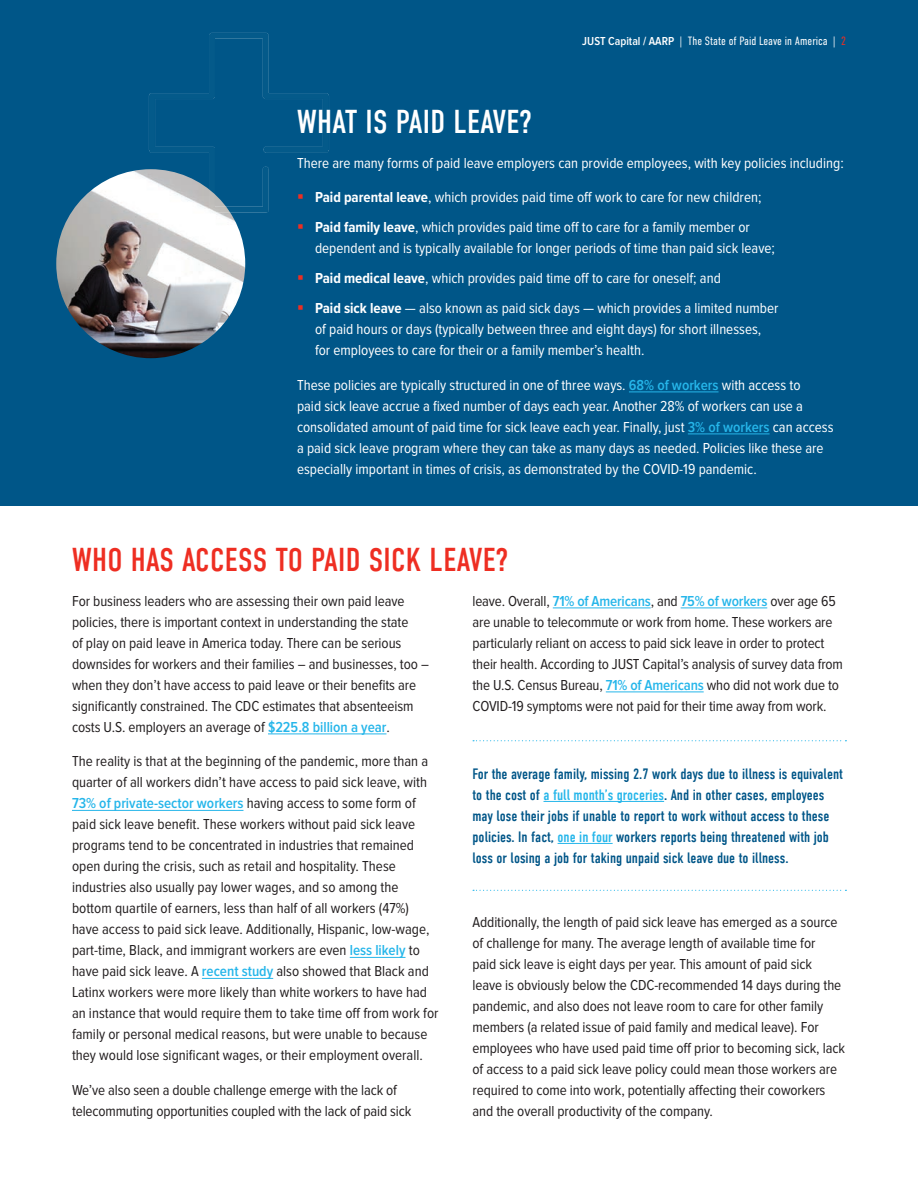
<style>
.page{position:relative;width:918px;height:1188px;background:#fff}
.page>*{position:absolute;margin:0;border:0;box-sizing:border-box;transform-origin:0 0}
.t1{font:33px "DIN Condensed";letter-spacing:.01em;color:#ee2e22}
.t2{font:33px "DIN Condensed";letter-spacing:.01em;color:#fff}
.t3{font:15px/21px "Proxima Nova Cond";letter-spacing:-.005em;color:#231f20}
.t4{font:15px/21px "Proxima Nova Cond";color:#fff}
.t5{font:15px/21px "DIN Condensed";color:#005688}
.t6{font:300 12px "DIN Condensed";color:#fff}
.s1{font-family:"Proxima Nova Cond";font-weight:600}
.s2{color:#ee2e22}
.s3{font-weight:700}
.s4{font-weight:600;color:#26b6ea}
.s5{color:#26b6ea}
</style>
<div class="page">
<div style="left:0;top:0;width:918px;height:506px;background:#005688"></div>
<hr style="left:629px;top:392px;width:90px;height:1px;background:#26b6ea">
<hr style="left:688px;top:434px;width:82px;height:1px;background:#26b6ea">
<img style="left:56px;top:169px;width:189px;height:189px;border-radius:94px">
<hr style="left:268px;top:734px;width:118px;height:1px;background:#26b6ea">
<hr style="left:72px;top:810px;width:171px;height:1px;background:#26b6ea">
<hr style="left:350px;top:957px;width:56px;height:1px;background:#26b6ea">
<hr style="left:202px;top:978px;width:71px;height:1px;background:#26b6ea">
<hr style="left:553px;top:608px;width:98px;height:1px;background:#26b6ea">
<hr style="left:681px;top:608px;width:86px;height:1px;background:#26b6ea">
<hr style="left:606px;top:692px;width:98px;height:1px;background:#26b6ea">
<svg style="left:473px;top:740px;width:373px;height:1px"></svg>
<svg style="left:473px;top:890px;width:373px;height:1px"></svg>
<hr style="left:544px;top:801px;width:120px;height:1px;background:#26b6ea">
<hr style="left:558px;top:843px;width:55px;height:1px;background:#26b6ea">
<img style="left:142px;top:32px;width:187px;height:189px">
<svg style="left:298px;top:195px;width:5px;height:4px"></svg>
<p class="t6" style="left:582px;top:35px;width:265px"><span class="s1">JUST Capital / AARP</span> | The State of Paid Leave in America | <span class="s2">2</span></p>
<h1 class="t2" style="left:297px;top:104px;width:236px">WHAT IS PAID LEAVE?</h1>
<p class="t4" style="left:297px;top:153px;width:548px">There are many forms of paid leave employers can provide employees, with key policies including:</p>
<p class="t4" style="left:315px;top:183px;width:448px;line-height:30px"><span class="s3">Paid parental leave</span>, which provides paid time off work to care for new children;<br><span class="s3">Paid family leave</span>, which provides paid time off to care for a family member or</p>
<p class="t4" style="left:315px;top:234px;width:465px;line-height:30px">dependent and is typically available for longer periods of time than paid sick leave;<br><span class="s3">Paid medical leave</span>, which provides paid time off to care for oneself; and<br><span class="s3">Paid sick leave</span> — also known as paid sick days — which provides a limited number</p>
<p class="t4" style="left:315px;top:320px;width:448px">of paid hours or days (typically between three and eight days) for short illnesses, for employees to care for their or a family member’s health.</p>
<p class="t4" style="left:297px;top:375px;width:538px">These policies are typically structured in one of three ways. <span class="s4">68% of workers</span> with access to<br>paid sick leave accrue a fixed number of days each year. Another 28% of workers can use a consolidated amount of paid time for sick leave each year. Finally, just <span class="s4">3% of workers</span> can access a paid sick leave program where they can take as many days as needed. Policies like these are especially important in times of crisis, as demonstrated by the COVID-19 pandemic.</p>
<h1 class="t1" style="left:72px;top:542px;width:437px">WHO HAS ACCESS TO PAID SICK LEAVE?</h1>
<p class="t3" style="left:72px;top:591px;width:359px">For business leaders who are assessing their own paid leave policies, there is important context in understanding the state<br>of play on paid leave in America today. There can be serious downsides for workers and their families – and businesses, too – when they don’t have access to paid leave or their benefits are significantly constrained. The CDC estimates that absenteeism costs U.S. employers an average of <span class="s4">$225.8 billion a year</span>.</p>
<p class="t3" style="left:72px;top:752px;width:368px">The reality is that at the beginning of the pandemic, more than a quarter of all workers didn’t have access to paid sick leave, with <span class="s4">73% of private-sector workers</span> having access to some form of paid sick leave benefit. These workers without paid sick leave programs tend to be concentrated in industries that remained open during the crisis, such as retail and hospitality. These industries also usually pay lower wages, and so among the bottom quartile of earners, less than half of all workers (47%) have access to paid sick leave. Additionally, Hispanic, low-wage, part-time, Black, and immigrant workers are even <span class="s4">less likely</span> to have paid sick leave. A <span class="s4">recent study</span> also showed that Black and Latinx workers were more likely than white workers to have had an instance that would require them to take time off from work for family or personal medical reasons, but were unable to because they would lose significant wages, or their employment overall.</p>
<p class="t3" style="left:72px;top:1080px;width:341px">We’ve also seen a double challenge emerge with the lack of telecommuting opportunities coupled with the lack of paid sick</p>
<p class="t3" style="left:472px;top:591px;width:372px">leave. Overall, <span class="s4">71% of Americans</span>, and <span class="s4">75% of workers</span> over age 65 are unable to telecommute or work from home. These workers are particularly reliant on access to paid sick leave in order to protect their health. According to JUST Capital’s analysis of survey data from the U.S. Census Bureau, <span class="s4">71% of Americans</span> who did not work due to COVID-19 symptoms were not paid for their time away from work.</p>
<p class="t5" style="left:472px;top:764px;width:372px">For the average family, missing 2.7 work days due to illness is equivalent to the cost of <span class="s5">a full month’s groceries</span>. And in other cases, employees may lose their jobs if unable to report to work without access to these policies. In fact, <span class="s5">one in four</span> workers reports being threatened with job loss or losing a job for taking unpaid sick leave due to illness.</p>
<p class="t3" style="left:472px;top:912px;width:374px">Additionally, the length of paid sick leave has emerged as a source of challenge for many. The average length of available time for<br>paid sick leave is eight days per year. This amount of paid sick leave is obviously below the CDC-recommended 14 days during the pandemic, and also does not leave room to care for other family members (a related issue of paid family and medical leave). For employees who have used paid time off prior to becoming sick, lack of access to a paid sick leave policy could mean those workers are required to come into work, potentially affecting their coworkers and the overall productivity of the company.</p>
</div>
